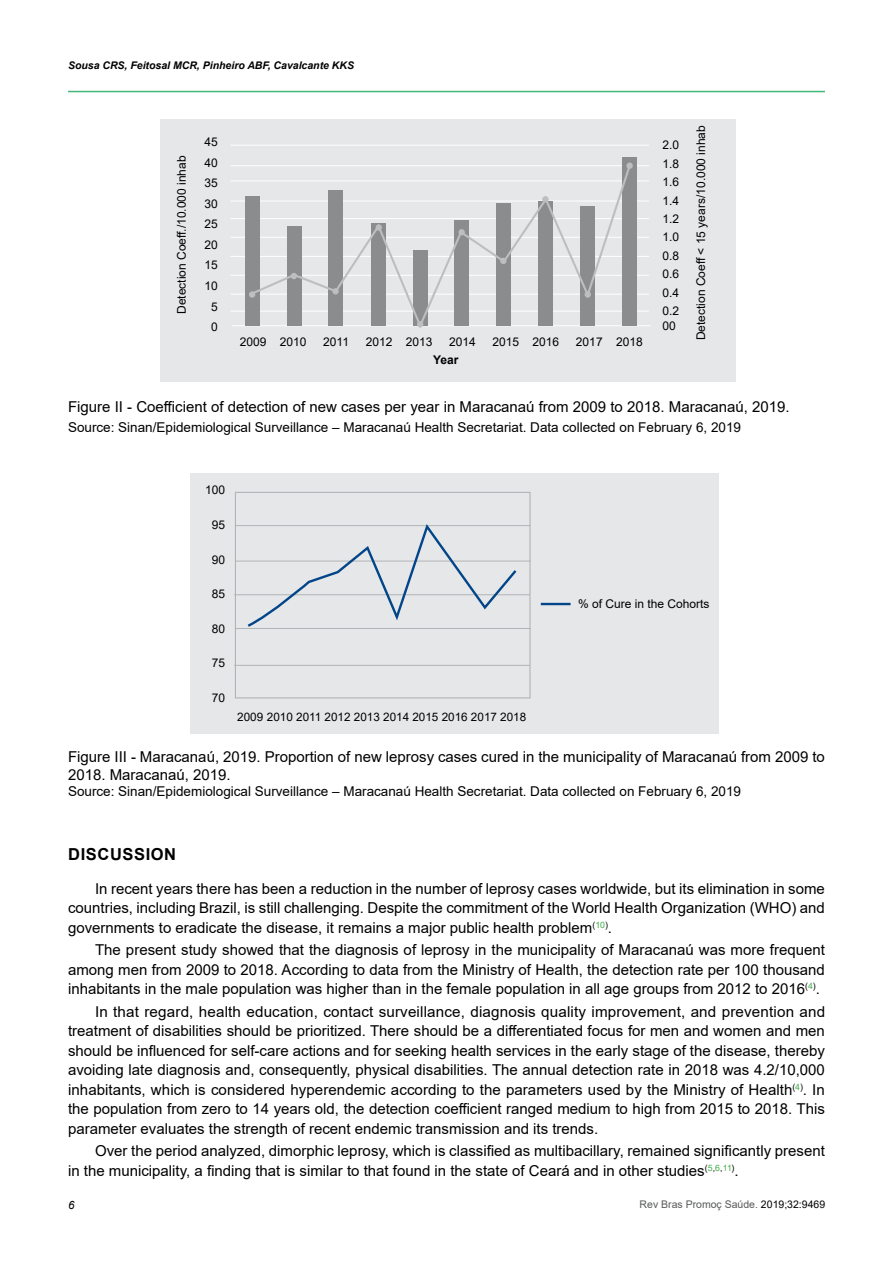
<style>
.page{position:relative;width:893px;height:1263px;background:#fff}
.page>*{position:absolute;margin:0;border:0;box-sizing:border-box;transform-origin:0 0}
.Subtitulo_01{font:700 16.5px "Arial";letter-spacing:.035em;color:#000}
.TEXTO{font:15px/19.5px "Arial";color:#000;text-align:justify}
.Tabela{font:15px/18px "Arial";color:#000}
.Legenda{font:13.5px "Arial";color:#000}
.TEXTO_TABELA{font:12px "Arial";color:#000}
.TEXTO_TABELA-2{font:700 12px "Arial";color:#000}
.TEXTO_TABELA-3{font:11.7px "Arial";color:#000}
.t1{font:italic 11.4px "Arial";color:#000}
.t2{font:italic 700 10.5px "Arial";color:#000}
.t3{font:10.5px "Arial";color:#58595b}
.s1{color:#000}
</style>
<div class="page">
<hr style="left:68px;top:91px;width:757px;height:1px;background:#41b878">
<div style="left:161px;top:119px;width:575px;height:262px;background:#e6e7e8"></div>
<hr style="left:232px;top:325px;width:419px;height:1px;background:#fff">
<hr style="left:231px;top:311px;width:418px;height:1px;background:#fff">
<hr style="left:231px;top:275px;width:418px;height:1px;background:#fff">
<hr style="left:231px;top:294px;width:418px;height:1px;background:#fff">
<hr style="left:231px;top:256px;width:418px;height:1px;background:#fff">
<hr style="left:231px;top:237px;width:418px;height:1px;background:#fff">
<hr style="left:231px;top:218px;width:418px;height:1px;background:#fff">
<hr style="left:231px;top:201px;width:418px;height:1px;background:#fff">
<hr style="left:231px;top:181px;width:418px;height:1px;background:#fff">
<hr style="left:231px;top:165px;width:418px;height:1px;background:#fff">
<hr style="left:231px;top:145px;width:418px;height:1px;background:#fff">
<div style="left:245px;top:197px;width:14px;height:129px;background:#8a8c8e"></div>
<div style="left:623px;top:158px;width:14px;height:168px;background:#8a8c8e"></div>
<svg style="left:250px;top:163px;width:382px;height:165px"></svg>
<div style="left:249px;top:291px;width:6px;height:7px;background:#bcbec0;border-radius:50%"></div>
<svg style="left:291px;top:273px;width:6px;height:6px"></svg>
<div style="left:332px;top:288px;width:7px;height:6px;background:#bcbec0;border-radius:50%"></div>
<div style="left:376px;top:224px;width:6px;height:7px;background:#bcbec0;border-radius:50%"></div>
<svg style="left:417px;top:321px;width:6px;height:6px"></svg>
<svg style="left:500px;top:258px;width:6px;height:6px"></svg>
<div style="left:542px;top:196px;width:7px;height:6px;background:#bcbec0;border-radius:50%"></div>
<div style="left:585px;top:291px;width:6px;height:7px;background:#bcbec0;border-radius:50%"></div>
<div style="left:626px;top:163px;width:7px;height:6px;background:#bcbec0;border-radius:50%"></div>
<div style="left:458px;top:229px;width:7px;height:6px;background:#bcbec0;border-radius:50%"></div>
<div style="left:191px;top:473px;width:528px;height:261px;background:#e6e7e8"></div>
<hr style="left:541px;top:603px;width:30px;height:2px;background:#024589">
<div style="left:235px;top:492px;width:295px;height:206px;border:1px solid #b1b4b6"></div>
<hr style="left:235px;top:525px;width:296px;height:1px;background:#b1b4b6">
<hr style="left:235px;top:561px;width:296px;height:1px;background:#b1b4b6">
<hr style="left:234px;top:594px;width:296px;height:1px;background:#b1b4b6">
<hr style="left:235px;top:628px;width:296px;height:1px;background:#b1b4b6">
<hr style="left:234px;top:665px;width:296px;height:1px;background:#b1b4b6">
<svg style="left:245px;top:524px;width:274px;height:103px"></svg>
<p class="t2" style="left:68px;top:58px;width:288px">Sousa CRS, Feitosal MCR, Pinheiro ABF, Cavalcante KKS</p>
<p class="TEXTO_TABELA" style="left:173px;top:314px;width:160px;rotate:-90deg">Detection Coeff./10.000 inhab</p>
<p class="TEXTO_TABELA" style="left:204px;top:134px;width:15px">45</p>
<p class="TEXTO_TABELA" style="left:204px;top:154px;width:15px">40</p>
<p class="TEXTO_TABELA" style="left:204px;top:175px;width:15px">35</p>
<p class="TEXTO_TABELA" style="left:204px;top:195px;width:15px">30</p>
<p class="TEXTO_TABELA" style="left:204px;top:216px;width:15px">25</p>
<p class="TEXTO_TABELA" style="left:204px;top:236px;width:15px">20</p>
<p class="TEXTO_TABELA" style="left:204px;top:257px;width:15px">15</p>
<p class="TEXTO_TABELA" style="left:204px;top:278px;width:15px">10</p>
<p class="TEXTO_TABELA" style="left:211px;top:298px;width:8px">5</p>
<p class="TEXTO_TABELA" style="left:211px;top:319px;width:8px">0</p>
<p class="TEXTO_TABELA" style="left:240px;top:333px;width:68px">2009 2010</p>
<p class="TEXTO_TABELA" style="left:323px;top:333px;width:27px">2011</p>
<p class="TEXTO_TABELA" style="left:366px;top:333px;width:68px">2012 2013</p>
<p class="TEXTO_TABELA" style="left:449px;top:333px;width:28px">2014</p>
<p class="TEXTO_TABELA" style="left:493px;top:333px;width:68px">2015 2016</p>
<p class="TEXTO_TABELA" style="left:576px;top:333px;width:68px">2017 2018</p>
<p class="TEXTO_TABELA-2" style="left:433px;top:352px;width:27px">Year</p>
<p class="TEXTO_TABELA" style="left:663px;top:137px;width:18px">2.0</p>
<p class="TEXTO_TABELA" style="left:663px;top:155px;width:18px">1.8</p>
<p class="TEXTO_TABELA" style="left:663px;top:174px;width:18px">1.6</p>
<p class="TEXTO_TABELA" style="left:663px;top:192px;width:18px">1.4</p>
<p class="TEXTO_TABELA" style="left:663px;top:210px;width:18px">1.2</p>
<p class="TEXTO_TABELA" style="left:663px;top:229px;width:18px">1.0</p>
<p class="TEXTO_TABELA" style="left:663px;top:247px;width:18px">0.8</p>
<p class="TEXTO_TABELA" style="left:663px;top:266px;width:18px">0.6</p>
<p class="TEXTO_TABELA" style="left:663px;top:284px;width:18px">0.4</p>
<p class="TEXTO_TABELA" style="left:663px;top:303px;width:18px">0.2</p>
<p class="TEXTO_TABELA" style="left:663px;top:317px;width:15px">00</p>
<p class="TEXTO_TABELA" style="left:692px;top:340px;width:216px;rotate:-90deg">Detection Coeff &lt; 15 years/10.000 inhab</p>
<p class="Tabela" style="left:68px;top:397px;width:723px">Figure II - Coefficient of detection of new cases per year in Maracanaú from 2009 to 2018. Maracanaú, 2019.</p>
<p class="Legenda" style="left:68px;top:418px;width:675px">Source: Sinan/Epidemiological Surveillance – Maracanaú Health Secretariat. Data collected on February 6, 2019</p>
<p class="TEXTO_TABELA" style="left:205px;top:482px;width:22px">100</p>
<p class="TEXTO_TABELA" style="left:212px;top:516px;width:15px">95</p>
<p class="TEXTO_TABELA" style="left:212px;top:551px;width:15px">90</p>
<p class="TEXTO_TABELA" style="left:212px;top:586px;width:15px">85</p>
<p class="TEXTO_TABELA" style="left:212px;top:620px;width:15px">80</p>
<p class="TEXTO_TABELA" style="left:212px;top:655px;width:15px">75</p>
<p class="TEXTO_TABELA" style="left:212px;top:690px;width:15px">70</p>
<p class="TEXTO_TABELA-3" style="left:237px;top:709px;width:291px">2009 2010 2011 2012 2013 2014 2015 2016 2017 2018</p>
<p class="TEXTO_TABELA" style="left:578px;top:595px;width:133px">% of Cure in the Cohorts</p>
<p class="Tabela" style="left:68px;top:748px;width:758px">Figure III - Maracanaú, 2019. Proportion of new leprosy cases cured in the municipality of Maracanaú from 2009 to<br>2018. Maracanaú, 2019.</p>
<p class="Legenda" style="left:68px;top:782px;width:675px">Source: Sinan/Epidemiological Surveillance – Maracanaú Health Secretariat. Data collected on February 6, 2019</p>
<p class="Subtitulo_01" style="left:68px;top:842px;width:109px">DISCUSSION</p>
<p class="TEXTO" style="left:68px;top:878px;width:758px;text-indent:27px">In recent years there has been a reduction in the number of leprosy cases worldwide, but its elimination in some countries, including Brazil, is still challenging. Despite the commitment of the World Health Organization (WHO) and governments to eradicate the disease, it remains a major public health problem<sup>(</sup><sup>10</sup><sup>)</sup>.</p>
<p class="TEXTO" style="left:68px;top:940px;width:759px;text-indent:27px">The present study showed that the diagnosis of leprosy in the municipality of Maracanaú was more frequent among men from 2009 to 2018. According to data from the Ministry of Health, the detection rate per 100 thousand inhabitants in the male population was higher than in the female population in all age groups from 2012 to 2016<sup>(</sup><sup>4</sup><sup>)</sup>.</p>
<p class="TEXTO" style="left:68px;top:1001px;width:759px;text-indent:27px">In that regard, health education, contact surveillance, diagnosis quality improvement, and prevention and treatment of disabilities should be prioritized. There should be a differentiated focus for men and women and men should be influenced for self-care actions and for seeking health services in the early stage of the disease, thereby avoiding late diagnosis and, consequently, physical disabilities. The annual detection rate in 2018 was 4.2/10,000 inhabitants, which is considered hyperendemic according to the parameters used by the Ministry of Health<sup>(</sup><sup>4</sup><sup>)</sup>. In the population from zero to 14 years old, the detection coefficient ranged medium to high from 2015 to 2018. This parameter evaluates the strength of recent endemic transmission and its trends.</p>
<p class="TEXTO" style="left:68px;top:1141px;width:758px;text-indent:27px">Over the period analyzed, dimorphic leprosy, which is classified as multibacillary, remained significantly present in the municipality, a finding that is similar to that found in the state of Ceará and in other studies<sup>(</sup><sup>5</sup><sup>,</sup><sup>6</sup><sup>,</sup><sup>11</sup><sup>)</sup>.</p>
<p class="t1" style="left:68px;top:1197px;width:8px">6</p>
<p class="t3" style="left:640px;top:1197px;width:187px">Rev Bras Promoç Saúde. <span class="s1">2019;32:9469</span></p>
</div>
